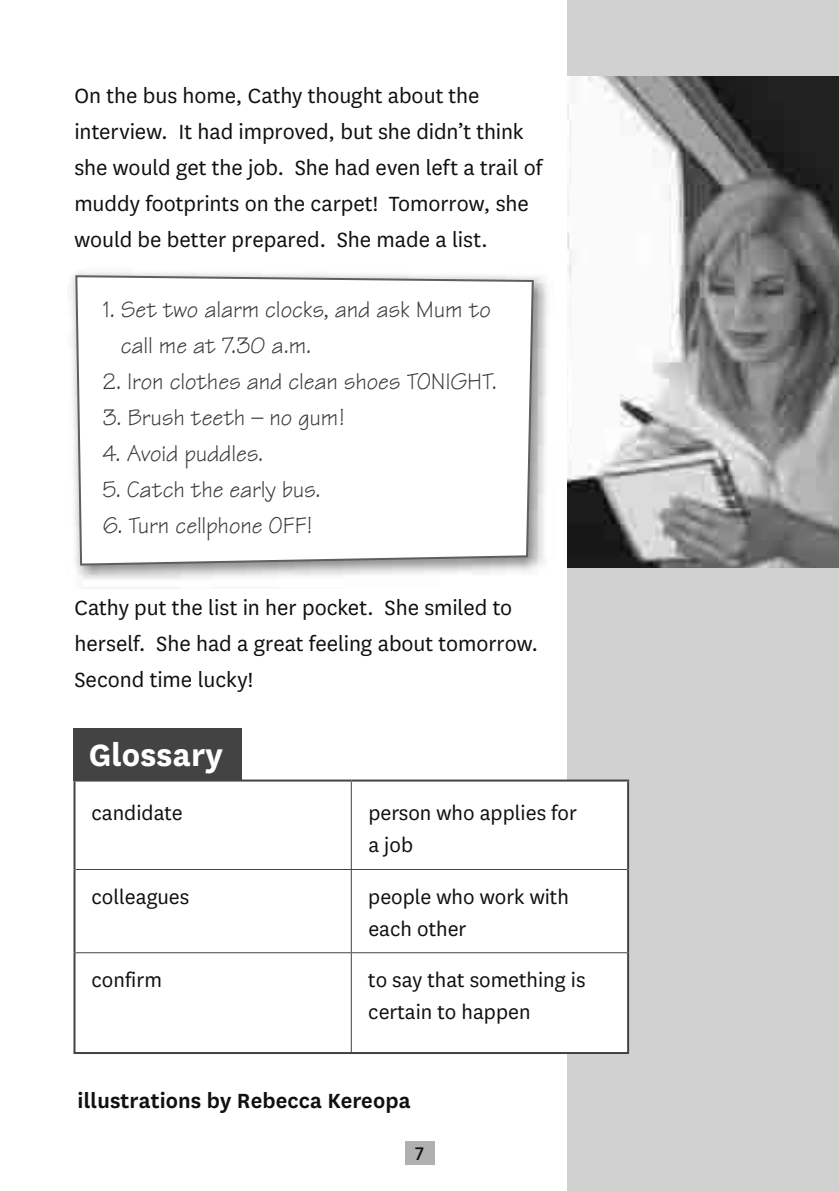
<style>
.page{position:relative;width:839px;height:1191px;background:#fff}
.page>*{position:absolute;margin:0;border:0;box-sizing:border-box;transform-origin:0 0}
.t1{font:700 36px "National";letter-spacing:.005em;color:#fff}
.t2{font:24px/36px "National";color:#101010}
.t3{font:24px/36px "Tekton";letter-spacing:-.005em;color:#383838}
.t4{font:600 24px "National";letter-spacing:.005em;color:#101010}
.t5{font:23px/32px "National";color:#101010}
.t6{font:500 18px "Sassoon Sans Pro";color:#101010}
</style>
<div class="page">
<div style="left:567px;top:0;width:272px;height:1190px;background:#d1d1d1"></div>
<img style="left:71px;top:272px;width:477px;height:307px">
<svg style="left:74px;top:274px;width:461px;height:292px"></svg>
<div style="left:73px;top:728px;width:169px;height:53px;background:#434343"></div>
<img style="left:567px;top:77px;width:272px;height:490px">
<svg style="left:76px;top:781px;width:551px;height:271px"></svg>
<hr style="left:74px;top:779px;width:277px;height:2px;background:#434343">
<hr style="left:74px;top:781px;width:2px;height:88px;background:#434343">
<hr style="left:351px;top:779px;width:278px;height:2px;background:#434343">
<hr style="left:627px;top:781px;width:2px;height:88px;background:#434343">
<hr style="left:74px;top:869px;width:2px;height:83px;background:#434343">
<hr style="left:627px;top:869px;width:2px;height:83px;background:#434343">
<hr style="left:74px;top:952px;width:2px;height:100px;background:#434343">
<hr style="left:627px;top:952px;width:2px;height:100px;background:#434343">
<hr style="left:351px;top:781px;width:1px;height:88px;background:#434343">
<hr style="left:351px;top:870px;width:1px;height:82px;background:#434343">
<hr style="left:351px;top:953px;width:1px;height:99px;background:#434343">
<hr style="left:76px;top:869px;width:551px;height:1px;background:#434343">
<hr style="left:76px;top:952px;width:551px;height:1px;background:#434343">
<hr style="left:74px;top:1052px;width:555px;height:2px;background:#434343">
<div style="left:405px;top:1141px;width:29px;height:23px;background:#b0b0b0"></div>
<p class="t2" style="left:74px;top:79px;width:469px">On the bus home, Cathy thought about the interview. It had improved, but she didn’t think she would get the job. She had even left a trail of muddy footprints on the carpet! Tomorrow, she would be better prepared. She made a list.</p>
<p class="t3" style="left:121px;top:295px;width:372px;text-indent:-18px">1. Set two alarm clocks, and ask Mum to call me at 7.30 a.m.</p>
<p class="t3" style="left:103px;top:367px;width:395px">2. Iron clothes and clean shoes TONIGHT.</p>
<p class="t3" style="left:103px;top:403px;width:243px">3. Brush teeth – no gum!</p>
<p class="t3" style="left:103px;top:439px;width:162px">4. Avoid puddles.</p>
<p class="t3" style="left:103px;top:475px;width:219px">5. Catch the early bus.</p>
<p class="t3" style="left:103px;top:511px;width:211px">6. Turn cellphone OFF!</p>
<p class="t2" style="left:74px;top:591px;width:465px">Cathy put the list in her pocket. She smiled to herself. She had a great feeling about tomorrow.<br>Second time lucky!</p>
<h1 class="t1" style="left:89px;top:741px;width:136px">Glossary</h1>
<p class="t5" style="left:92px;top:799px;width:93px">candidate</p>
<p class="t5" style="left:368px;top:799px;width:210px">person who applies for a job</p>
<p class="t5" style="left:92px;top:882px;width:99px">colleagues</p>
<p class="t5" style="left:368px;top:882px;width:202px">people who work with each other</p>
<p class="t5" style="left:92px;top:965px;width:72px">confirm</p>
<p class="t5" style="left:368px;top:965px;width:219px">to say that something is certain to happen</p>
<p class="t4" style="left:78px;top:1091px;width:334px">illustrations by Rebecca Kereopa</p>
<p class="t6" style="left:415px;top:1146px;width:11px">7</p>
</div>
